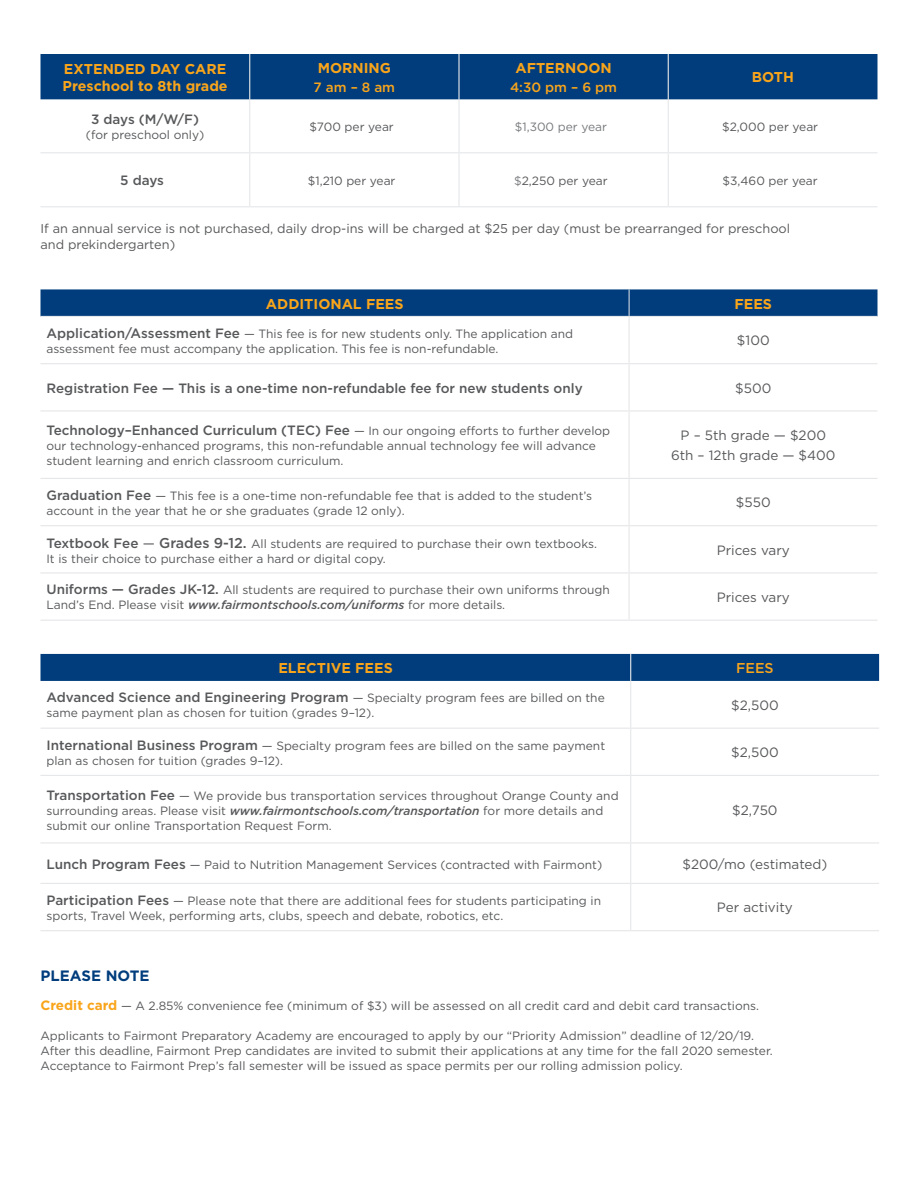
<style>
.page{position:relative;width:918px;height:1188px;background:#fff}
.page>*{position:absolute;margin:0;border:0;box-sizing:border-box;transform-origin:0 0}
.t1{font:700 15px "Gotham";color:#013d7d}
.t2{font:700 14.25px/17.1px "Gotham";color:#f9a51b}
.t3{font:500 14.25px "Gotham";color:#f9a51b}
.t4{font:500 13.5px "Gotham";color:#57585a}
.t5{font:13.5px/19.5px "Gotham";color:#57585a;text-align:center}
.t6{font:500 13.5px "Gotham";color:#f9a51b}
.t7{font:12.75px/16.5px "Gotham";color:#57585a}
.t8{font:12px/15px "Gotham";color:#57585a}
.t9{font:12px "Gotham";color:#787a7d}
.s1{color:#787a7d}
.s2{font-weight:500;font-size:13.5px}
.s3{font-weight:400;font-size:12px}
.s4{font-size:13.5px}
.s5{font-weight:500;font-size:14.25px}
.s6{font-weight:500;font-style:italic}
.s7{font-weight:700;font-size:13.5px;color:#f9a51b}
</style>
<div class="page">
<hr style="left:630px;top:681px;width:1px;height:47px;background:#e6e7e9">
<hr style="left:40px;top:728px;width:591px;height:1px;background:#e6e7e9">
<hr style="left:631px;top:728px;width:248px;height:1px;background:#e6e7e9">
<hr style="left:630px;top:729px;width:1px;height:46px;background:#e6e7e9">
<hr style="left:40px;top:775px;width:591px;height:1px;background:#e6e7e9">
<hr style="left:631px;top:775px;width:248px;height:1px;background:#e6e7e9">
<hr style="left:630px;top:776px;width:1px;height:66px;background:#e6e7e9">
<hr style="left:40px;top:842px;width:591px;height:2px;background:#e6e7e9">
<hr style="left:631px;top:842px;width:248px;height:2px;background:#e6e7e9">
<hr style="left:630px;top:844px;width:1px;height:39px;background:#e6e7e9">
<hr style="left:40px;top:883px;width:591px;height:1px;background:#e6e7e9">
<hr style="left:631px;top:883px;width:248px;height:1px;background:#e6e7e9">
<hr style="left:630px;top:884px;width:1px;height:46px;background:#e6e7e9">
<hr style="left:40px;top:930px;width:591px;height:1px;background:#e6e7e9">
<hr style="left:631px;top:930px;width:248px;height:1px;background:#e6e7e9">
<div style="left:40px;top:654px;width:839px;height:27px;background:#013d7d"></div>
<hr style="left:40px;top:316px;width:589px;height:1px;background:#e6e7e9">
<hr style="left:629px;top:316px;width:249px;height:1px;background:#e6e7e9">
<hr style="left:629px;top:317px;width:1px;height:46px;background:#e6e7e9">
<hr style="left:40px;top:363px;width:589px;height:1px;background:#e6e7e9">
<hr style="left:629px;top:363px;width:249px;height:1px;background:#e6e7e9">
<hr style="left:629px;top:364px;width:1px;height:46px;background:#e6e7e9">
<hr style="left:40px;top:410px;width:589px;height:2px;background:#e6e7e9">
<hr style="left:629px;top:410px;width:249px;height:2px;background:#e6e7e9">
<hr style="left:629px;top:412px;width:1px;height:66px;background:#e6e7e9">
<hr style="left:40px;top:478px;width:589px;height:1px;background:#e6e7e9">
<hr style="left:629px;top:478px;width:249px;height:1px;background:#e6e7e9">
<hr style="left:629px;top:479px;width:1px;height:46px;background:#e6e7e9">
<hr style="left:40px;top:525px;width:589px;height:1px;background:#e6e7e9">
<hr style="left:629px;top:525px;width:249px;height:1px;background:#e6e7e9">
<hr style="left:629px;top:526px;width:1px;height:46px;background:#e6e7e9">
<hr style="left:40px;top:572px;width:589px;height:2px;background:#e6e7e9">
<hr style="left:629px;top:572px;width:249px;height:2px;background:#e6e7e9">
<hr style="left:629px;top:574px;width:1px;height:46px;background:#e6e7e9">
<hr style="left:40px;top:620px;width:589px;height:1px;background:#e6e7e9">
<hr style="left:629px;top:620px;width:249px;height:1px;background:#e6e7e9">
<svg style="left:40px;top:289px;width:838px;height:27px;background:#06417f"></svg>
<div style="left:40px;top:54px;width:838px;height:45px;background:#013d7d"></div>
<hr style="left:249px;top:99px;width:1px;height:53px;background:#e6e7e9">
<hr style="left:458px;top:99px;width:2px;height:53px;background:#e6e7e9">
<hr style="left:668px;top:99px;width:1px;height:53px;background:#e6e7e9">
<hr style="left:40px;top:152px;width:210px;height:1px;background:#e6e7e9">
<hr style="left:250px;top:152px;width:209px;height:1px;background:#e6e7e9">
<hr style="left:249px;top:153px;width:1px;height:53px;background:#e6e7e9">
<hr style="left:459px;top:152px;width:209px;height:1px;background:#e6e7e9">
<hr style="left:458px;top:153px;width:2px;height:53px;background:#e6e7e9">
<hr style="left:668px;top:152px;width:210px;height:1px;background:#e6e7e9">
<hr style="left:668px;top:153px;width:1px;height:53px;background:#e6e7e9">
<hr style="left:249px;top:54px;width:1px;height:45px;background:#e6e7e9">
<hr style="left:458px;top:54px;width:2px;height:45px;background:#e6e7e9">
<hr style="left:668px;top:54px;width:1px;height:45px;background:#e6e7e9">
<hr style="left:40px;top:206px;width:210px;height:1px;background:#e6e7e9">
<hr style="left:250px;top:206px;width:209px;height:1px;background:#e6e7e9">
<hr style="left:459px;top:206px;width:209px;height:1px;background:#e6e7e9">
<hr style="left:668px;top:206px;width:210px;height:1px;background:#e6e7e9">
<p class="t2" style="left:63px;top:60px;width:167px">EXTENDED DAY CARE<br>Preschool to 8th grade</p>
<p class="t2" style="left:318px;top:59px;width:75px">MORNING</p>
<p class="t6" style="left:314px;top:79px;width:83px">7 am – 8 am</p>
<p class="t2" style="left:515px;top:59px;width:98px">AFTERNOON</p>
<p class="t6" style="left:510px;top:79px;width:109px">4:30 pm – 6 pm</p>
<p class="t2" style="left:752px;top:69px;width:44px">BOTH</p>
<p class="t4" style="left:91px;top:110px;width:109px">3 days (M/W/F)</p>
<p class="t8" style="left:86px;top:127px;width:120px">(for preschool only)</p>
<p class="t8" style="left:309px;top:119px;width:86px">$700 per year</p>
<p class="t9" style="left:515px;top:119px;width:94px">$1,300 per year</p>
<p class="t8" style="left:722px;top:119px;width:98px">$2,000 per year</p>
<p class="t4" style="left:120px;top:172px;width:45px">5 days</p>
<p class="t8" style="left:308px;top:173px;width:89px">$1,210 per year</p>
<p class="t8" style="left:514px;top:173px;width:95px"><span class="s1">$</span>2,250 per year</p>
<p class="t8" style="left:723px;top:173px;width:97px">$3,460 per year</p>
<p class="t7" style="left:40px;top:220px;width:751px">If an annual service is not purchased, daily drop-ins will be charged at $25 per day (must be prearranged for preschool and prekindergarten)</p>
<p class="t2" style="left:266px;top:295px;width:139px">ADDITIONAL FEES</p>
<p class="t2" style="left:735px;top:295px;width:39px">FEES</p>
<p class="t8" style="left:46px;top:326px;width:528px"><span class="s2">Application/Assessment Fee</span> — This fee is for new students only. The application and assessment fee must accompany the application. This fee is non-refundable.</p>
<p class="t5" style="left:737px;top:331px;width:34px">$100</p>
<p class="t4" style="left:46px;top:379px;width:538px">Registration Fee — This is a one-time non-refundable fee for new students only</p>
<p class="t5" style="left:735px;top:378px;width:38px">$500</p>
<p class="t4" style="left:46px;top:421px;width:565px">Technology–Enhanced Curriculum (TEC) Fee <span class="s3">— In our ongoing efforts to further develop</span></p>
<p class="t8" style="left:46px;top:438px;width:551px">our technology-enhanced programs, this non-refundable annual technology fee will advance student learning and enrich classroom curriculum.</p>
<p class="t5" style="left:671px;top:426px;width:166px">P – 5th grade — $200<br>6th – 12th grade — $400</p>
<p class="t8" style="left:46px;top:488px;width:547px"><span class="s2">Graduation Fee</span> — This fee is a one-time non-refundable fee that is added to the student’s account in the year that he or she graduates (grade 12 only).</p>
<p class="t5" style="left:736px;top:493px;width:36px">$550</p>
<p class="t8" style="left:46px;top:536px;width:552px"><span class="s2">Textbook Fee</span> <span class="s4">—</span> <span class="s5">Grades 9-12.</span> All students are required to purchase their own textbooks.<br>It is their choice to purchase either a hard or digital copy.</p>
<p class="t5" style="left:717px;top:540px;width:75px">Prices vary</p>
<p class="t8" style="left:46px;top:582px;width:565px"><span class="s2">Uniforms — Grades JK-12.</span> All students are required to purchase their own uniforms through<br>Land’s End. Please visit <span class="s6">www.fairmontschools.com/uniforms</span> for more details.</p>
<p class="t5" style="left:717px;top:587px;width:75px">Prices vary</p>
<p class="t2" style="left:278px;top:659px;width:116px">ELECTIVE FEES</p>
<p class="t3" style="left:736px;top:659px;width:39px">FEES</p>
<p class="t4" style="left:46px;top:689px;width:560px">Advanced Science and Engineering Program <span class="s3">— Specialty program fees are billed on the</span></p>
<p class="t8" style="left:46px;top:705px;width:329px">same payment plan as chosen for tuition (grades 9–12).</p>
<p class="t5" style="left:731px;top:695px;width:49px">$2,500</p>
<p class="t8" style="left:46px;top:738px;width:560px"><span class="s2">International Business Program</span> — Specialty program fees are billed on the same payment plan as chosen for tuition (grades 9–12).</p>
<p class="t5" style="left:731px;top:742px;width:49px">$2,500</p>
<p class="t8" style="left:46px;top:788px;width:574px"><span class="s2">Transportation Fee</span> — We provide bus transportation services throughout Orange County and surrounding areas. Please visit <span class="s6">www.fairmontschools.com/transportation</span> for more details and submit our online Transportation Request Form.</p>
<p class="t5" style="left:732px;top:800px;width:47px">$2,750</p>
<p class="t8" style="left:46px;top:857px;width:557px"><span class="s2">Lunch Program Fees</span> — Paid to Nutrition Management Services (contracted with Fairmont)</p>
<p class="t5" style="left:682px;top:854px;width:146px">$200/mo (estimated)</p>
<p class="t8" style="left:46px;top:893px;width:556px"><span class="s2">Participation Fees</span> — Please note that there are additional fees for students participating in sports, Travel Week, performing arts, clubs, speech and debate, robotics, etc.</p>
<p class="t5" style="left:717px;top:898px;width:77px">Per activity</p>
<p class="t1" style="left:40px;top:966px;width:111px">PLEASE NOTE</p>
<p class="t8" style="left:40px;top:998px;width:720px"><span class="s7">Credit card</span> — A 2.85% convenience fee (minimum of $3) will be assessed on all credit card and debit card transactions.</p>
<p class="t8" style="left:40px;top:1028px;width:734px">Applicants to Fairmont Preparatory Academy are encouraged to apply by our “Priority Admission” deadline of 12/20/19.<br>After this deadline, Fairmont Prep candidates are invited to submit their applications at any time for the fall 2020 semester.<br>Acceptance to Fairmont Prep’s fall semester will be issued as space permits per our rolling admission policy.</p>
</div>
